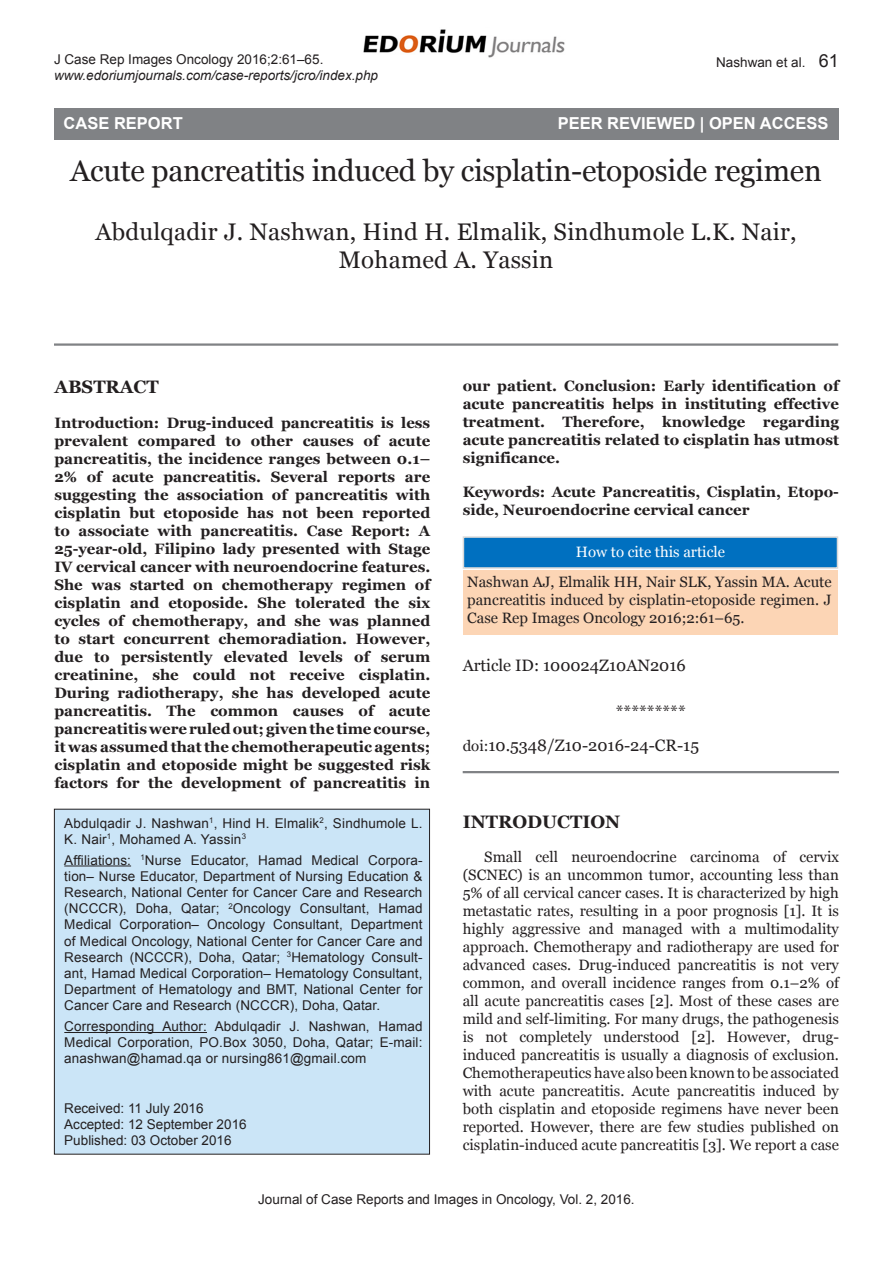
<style>
.page{position:relative;width:893px;height:1263px;background:#fff}
.page>*{position:absolute;margin:0;border:0;box-sizing:border-box;transform-origin:0 0}
.Chapter_Name{font:30px "Georgia";letter-spacing:-.01em;color:#231f20}
.Author_Name{font:24px/28.8px "Georgia";letter-spacing:.01em;color:#231f20;text-align:center}
.Introduction_Head{font:700 18px "Georgia";color:#231f20}
.Abstract_Head{font:700 18px "Georgia";color:#231f20}
.Open_Access{font:700 16.5px "Arial";color:#fff}
.Star{font:16.5px "Georgia";color:#231f20}
.DOI{font:16.5px "Georgia";color:#231f20}
.Abstract_text{font:700 15px/18px "Georgia";color:#231f20;text-align:justify}
.Text{font:15px/18px "Georgia";color:#231f20;text-align:center}
.Keywords{font:700 15px/18px "Georgia";color:#231f20}
.Box_author{font:13.5px/16.2px "Arial";letter-spacing:.01em;color:#231f20;text-align:justify}
.Left_Running_head{font:italic 13.5px "Arial";color:#231f20}
.Left_Running_head-2{font:13.5px "Arial";color:#231f20}
.Box_received_date{font:13.5px "Arial";color:#231f20}
.Right_Running_head{font:13.5px "Arial";color:#231f20}
.s1{font-size:18px}
.s2{color:#fff}
.s3{font-size:15px}
</style>
<div class="page">
<img style="left:363px;top:29px;width:202px;height:29px">
<hr style="left:54px;top:343px;width:784px;height:3px;background:#808285">
<hr style="left:463px;top:771px;width:376px;height:2px;background:#808285">
<div style="left:54px;top:809px;width:376px;height:345px;background:#cbe5f7"></div>
<div style="left:54px;top:809px;width:376px;height:345px;border:1px solid #231f20"></div>
<hr style="left:64px;top:865px;width:67px;height:1px;background:#231f20">
<hr style="left:64px;top:1032px;width:143px;height:1px;background:#231f20">
<div style="left:54px;top:108px;width:784px;height:32px;background:#808285"></div>
<div style="left:463px;top:570px;width:375px;height:64px;background:#fcd5b5"></div>
<div style="left:463px;top:536px;width:375px;height:33px;background:#0070c0;border:2px solid #d9d9d9"></div>
<p class="Left_Running_head-2" style="left:54px;top:50px;width:271px">J Case Rep Images Oncology 2016;2:61–65.</p>
<p class="Left_Running_head" style="left:54px;top:67px;width:326px">www.edoriumjournals.com/case-reports/jcro/index.php</p>
<p class="Right_Running_head" style="left:716px;top:54px;width:124px">Nashwan et al. <span class="s1">61</span></p>
<p class="Open_Access" style="left:696px;top:112px;width:121px">OPEN AC ESS</p>
<p class="Chapter_Name" style="left:70px;top:152px;width:753px">Acute pancreatitis induced by cisplatin-etoposide regimen</p>
<p class="Author_Name" style="left:95px;top:217px;width:703px">Abdulqadir J. Nashwan, Hind H. Elmalik, Sindhumole L.K. Nair,<br>Mohamed A. Yassin</p>
<p class="Open_Access" style="left:64px;top:112px;width:121px">CASE REPORT</p>
<p class="Open_Access" style="left:558px;top:112px;width:272px">PEER REVIEWED | OPEN ACCESS</p>
<p class="Abstract_Head" style="left:54px;top:375px;width:106px">ABSTRACT</p>
<p class="Abstract_text" style="left:54px;top:413px;width:377px">Introduction: Drug-induced pancreatitis is less prevalent compared to other causes of acute pancreatitis, the incidence ranges between 0.1– 2% of acute pancreatitis. Several reports are suggesting the association of pancreatitis with cisplatin but etoposide has not been reported to associate with pancreatitis. Case Report: A 25-year-old, Filipino lady presented with Stage IV cervical cancer with neuroendocrine features.<br>She was started on chemotherapy regimen of cisplatin and etoposide. She tolerated the six cycles of chemotherapy, and she was planned to start concurrent chemoradiation. However, due to persistently elevated levels of serum creatinine, she could not receive cisplatin.<br>During radiotherapy, she has developed acute pancreatitis. The common causes of acute pancreatitis were ruled out; given the time course, it was assumed that the chemotherapeutic agents; cisplatin and etoposide might be suggested risk factors for the development of pancreatitis in</p>
<p class="Box_author" style="left:64px;top:815px;width:360px">Abdulqadir J. Nashwan<sup>1</sup>, Hind H. Elmalik<sup>2</sup>, Sindhumole L.<br>K. Nair<sup>1</sup>, Mohamed A. Yassin<sup>3</sup></p>
<p class="Box_author" style="left:64px;top:852px;width:360px">Affiliations: <sup>1</sup>Nurse Educator, Hamad Medical Corpora&shy;tion– Nurse Educator, Department of Nursing Education &amp; Research, National Center for Cancer Care and Research (NCCCR), Doha, Qatar; <sup>2</sup>Oncology Consultant, Hamad Medical Corporation– Oncology Consultant, Department of Medical Oncology, National Center for Cancer Care and Research (NCCCR), Doha, Qatar; <sup>3</sup>Hematology Consult&shy;ant, Hamad Medical Corporation– Hematology Consultant, Department of Hematology and BMT, National Center for Cancer Care and Research (NCCCR), Doha, Qatar.</p>
<p class="Box_author" style="left:64px;top:1018px;width:360px">Corresponding Author: Abdulqadir J. Nashwan, Hamad Medical Corporation, PO.Box 3050, Doha, Qatar; E-mail: anashwan@hamad.qa or nursing861@gmail.com</p>
<p class="Box_received_date" style="left:64px;top:1099px;width:141px">Received: 11 July 2016</p>
<p class="Box_author" style="left:64px;top:1116px;width:184px">Accepted: 12 September 2016</p>
<p class="Box_author" style="left:64px;top:1132px;width:169px">Published: 03 October 2016</p>
<p class="Abstract_text" style="left:463px;top:377px;width:378px">our patient. Conclusion: Early identification of acute pancreatitis helps in instituting effective treatment. Therefore, knowledge regarding acute pancreatitis related to cisplatin has utmost significance.</p>
<p class="Keywords" style="left:463px;top:483px;width:378px">Keywords: Acute Pancreatitis, Cisplatin, Etopo&shy;side, Neuroendocrine cervical cancer</p>
<p class="Text" style="left:467px;top:537px;width:366px;line-height:30.6px"><span class="s2">How to cite this article<br></span>Nashwan AJ, Elmalik HH, Nair SLK, Yassin MA. Acute</p>
<p class="Text" style="left:467px;top:591px;width:366px;text-align:left">pancreatitis induced by cisplatin-etoposide regimen. J<br>Case Rep Images Oncology 2016;2:61–65.</p>
<p class="Star" style="left:463px;top:655px;width:225px">Article ID: 100024Z10AN2016</p>
<p class="Star" style="left:616px;top:702px;width:72px">*********</p>
<p class="DOI" style="left:463px;top:735px;width:238px"><span class="s3">doi:</span>10.5348/Z10-2016-24-CR-15</p>
<p class="Introduction_Head" style="left:463px;top:810px;width:159px">INTRODUCTION</p>
<p class="Text" style="left:463px;top:848px;width:378px;text-align:justify;text-indent:22px">Small cell neuroendocrine carcinoma of cervix (SCNEC) is an uncommon tumor, accounting less than 5% of all cervical cancer cases. It is characterized by high metastatic rates, resulting in a poor prognosis [1]. It is highly aggressive and managed with a multimodality approach. Chemotherapy and radiotherapy are used for advanced cases. Drug-induced pancreatitis is not very common, and overall incidence ranges from 0.1–2% of all acute pancreatitis cases [2]. Most of these cases are mild and self-limiting. For many drugs, the pathogenesis is not completely understood [2]. However, drug&shy;induced pancreatitis is usually a diagnosis of exclusion.<br>Chemotherapeutics have also been known to be associated with acute pancreatitis. Acute pancreatitis induced by both cisplatin and etoposide regimens have never been reported. However, there are few studies published on cisplatin-induced acute pancreatitis [3]. We report a case</p>
<p class="Box_author" style="left:258px;top:1191px;width:378px">Journal of Case Reports and Images in Oncology, Vol. 2, 2016.</p>
</div>
